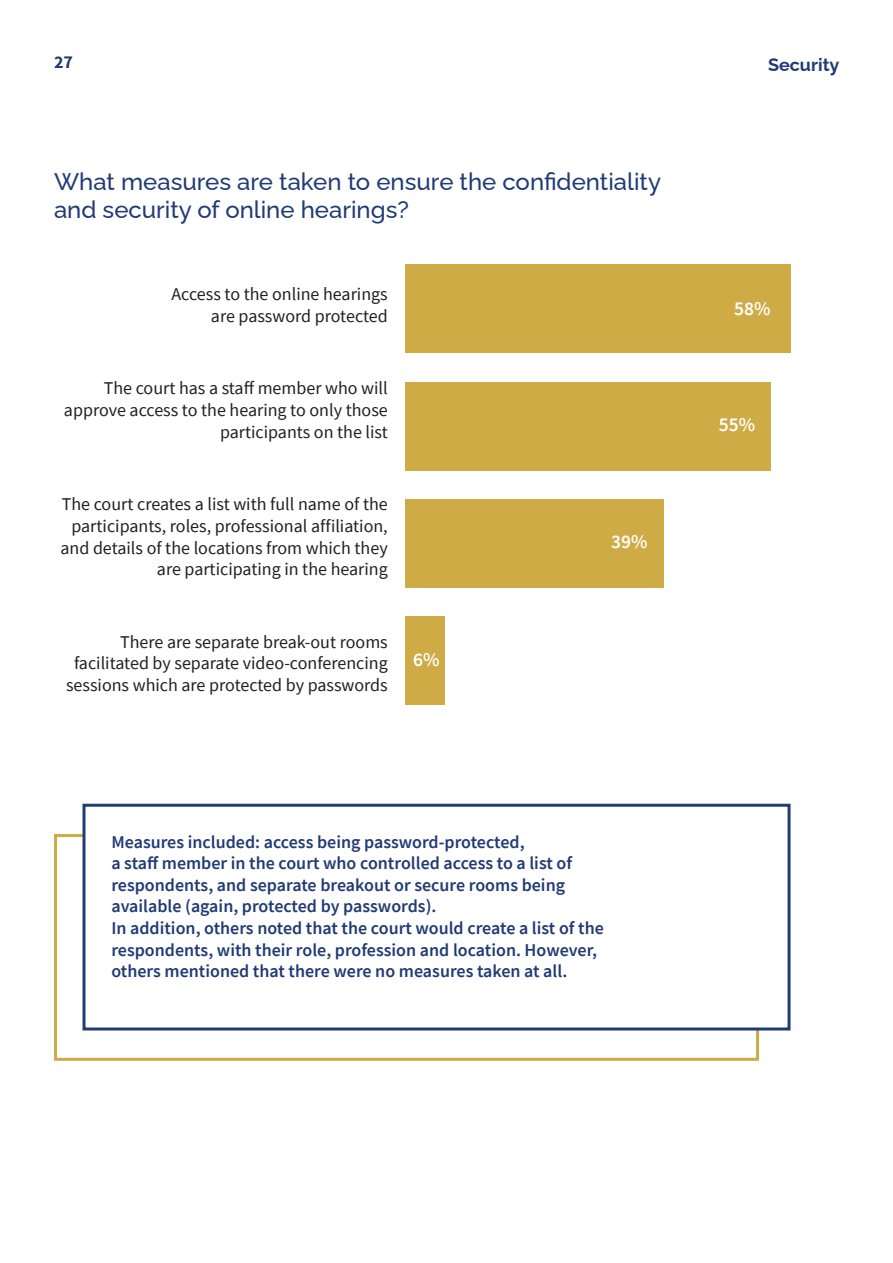
<style>
.page{position:relative;width:893px;height:1263px;background:#fff}
.page>*{position:absolute;margin:0;border:0;box-sizing:border-box;transform-origin:0 0}
.t1{font:500 24px/28.8px "Raleway";color:#213b75}
.t2{font:600 19.5px "Source Sans Pro";color:#fff}
.t3{font:18px/21.6px "Source Sans Pro";color:#231f20;text-align:right}
.t4{font:600 18px/21.6px "Source Sans Pro";color:#213b75}
.t5{font:700 18px "Raleway";color:#213b75}
.t6{font:700 18px "Source Sans Pro";color:#213b75}
</style>
<div class="page">
<div style="left:54px;top:834px;width:705px;height:227px;border:3px solid #ceab44"></div>
<div style="left:82px;top:804px;width:708px;height:226px;background:#fff;border:3px solid #213b75"></div>
<div style="left:406px;top:264px;width:384px;height:89px;background:#ceab44"></div>
<div style="left:406px;top:382px;width:365px;height:88px;background:#ceab44"></div>
<div style="left:406px;top:499px;width:258px;height:89px;background:#ceab44"></div>
<div style="left:406px;top:616px;width:39px;height:89px;background:#ceab44"></div>
<p class="t6" style="left:54px;top:49px;width:21px">27</p>
<p class="t5" style="left:768px;top:50px;width:73px">Security</p>
<h1 class="t1" style="left:54px;top:164px;width:609px">What measures are taken to ensure the confidentiality and security of online hearings?</h1>
<p class="t3" style="left:171px;top:283px;width:218px">Access to the online hearings are password protected</p>
<p class="t3" style="left:64px;top:378px;width:325px">The court has a staff member who will approve access to the hearing to only those participants on the list</p>
<p class="t3" style="left:60px;top:493px;width:329px">The court creates a list with full name of the participants, roles, professional affiliation, and details of the locations from which they are participating in the hearing</p>
<p class="t3" style="left:66px;top:631px;width:323px">There are separate break-out rooms facilitated by separate video-conferencing sessions which are protected by passwords</p>
<p class="t2" style="left:413px;top:647px;width:28px">6%</p>
<p class="t2" style="left:611px;top:528px;width:38px">39%</p>
<p class="t4" style="left:111px;top:830px;width:494px">Measures included: access being password-protected,<br>a staff member in the court who controlled access to a list of respondents, and separate breakout or secure rooms being available (again, protected by passwords).<br>In addition, others noted that the court would create a list of the respondents, with their role, profession and location. However, others mentioned that there were no measures taken at all.</p>
<p class="t2" style="left:734px;top:296px;width:38px">58%</p>
<p class="t2" style="left:719px;top:412px;width:38px">55%</p>
</div>
